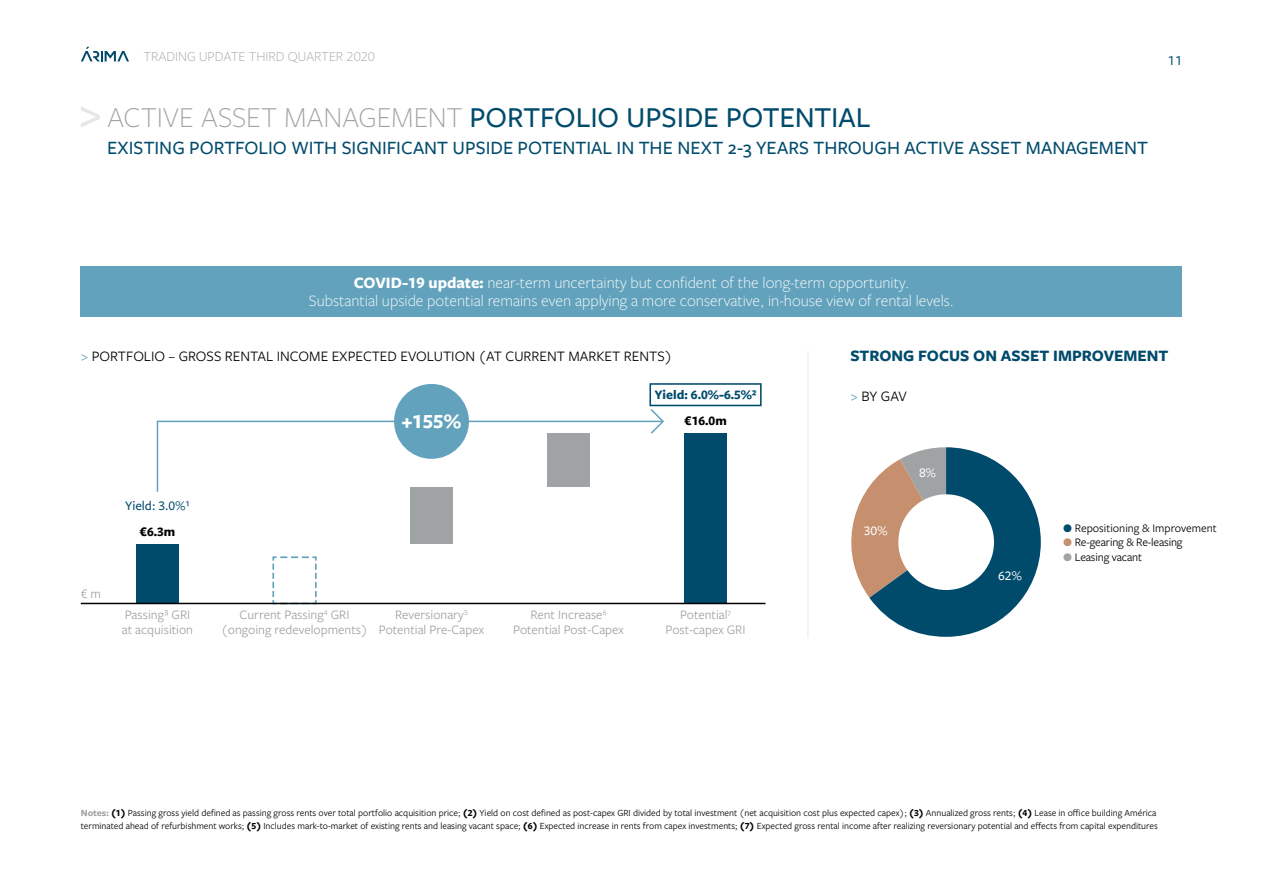
<style>
.page{position:relative;width:1263px;height:893px;background:#fff}
.page>*{position:absolute;margin:0;border:0;box-sizing:border-box;transform-origin:0 0}
.t1{font:500 30px "Freight Sans Pro";letter-spacing:-.005em;color:#004b6c}
.t2{font:700 21px "Freight Sans Pro";color:#fff}
.t3{font:500 19.5px "Freight Sans Pro";color:#004b6c}
.t4{font:300 16.5px/18px "Freight Sans Pro";color:#fff;text-align:center}
.t5{font:700 16.5px "Freight Sans Pro";color:#004b6c}
.t6{font:15px "Freight Sans Pro";color:#000}
.t7{font:300 14.25px "Freight Sans Pro";color:#a0a3a4}
.t8{font:500 14.25px "Freight Sans Pro";color:#004b6c}
.t9{font:13.5px/15px "Freight Sans Pro";color:#a0a3a4;text-align:center}
.t10{font:700 13.5px "Freight Sans Pro";color:#004b6c}
.t11{font:500 13.5px "Freight Sans Pro";color:#004b6c}
.t12{font:700 13.5px "Freight Sans Pro";color:#000}
.t13{font:500 13.5px "Freight Sans Pro";color:#fff}
.t14{font:12px/14.4px "Freight Sans Pro";letter-spacing:-.01em;color:#000}
.t15{font:9.75px/12.8px "Freight Sans Pro";color:#000}
.s1{font-weight:300;color:#a0a3a4}
.s2{font-weight:700}
.s3{color:#63a2bc}
.s4{color:#004b6c}
.s5{color:#c6906f}
.s6{color:#a0a3a4}
.s7{font-weight:700;color:#a0a3a4}
</style>
<div class="page">
<svg style="left:81px;top:47px;width:48px;height:14px"></svg>
<svg style="left:81px;top:107px;width:19px;height:20px"></svg>
<div style="left:649px;top:383px;width:113px;height:23px;border:2px solid #004b6c"></div>
<div style="left:394px;top:384px;width:75px;height:75px;background:#63a2bc;border-radius:50%"></div>
<svg style="left:156px;top:407px;width:508px;height:85px"></svg>
<svg style="left:272px;top:556px;width:45px;height:49px"></svg>
<div style="left:136px;top:544px;width:43px;height:59px;background:#004b6c"></div>
<div style="left:684px;top:433px;width:43px;height:170px;background:#004b6c"></div>
<div style="left:410px;top:487px;width:43px;height:57px;background:#a0a3a4"></div>
<div style="left:547px;top:433px;width:43px;height:54px;background:#a0a3a4"></div>
<hr style="left:81px;top:603px;width:684px;height:1px;background:#000">
<hr style="left:807px;top:351px;width:2px;height:287px;background:#f0f0f1">
<div style="left:81px;top:266px;width:1101px;height:50px;background:#63a2bc"></div>
<svg style="left:851px;top:447px;width:190px;height:190px"></svg>
<div style="left:898px;top:494px;width:96px;height:96px;background:#fff;border-radius:50%"></div>
<h3 class="t7" style="left:143px;top:47px;width:233px">TRADING UPDATE THIRD QUARTER 2020</h3>
<h1 class="t1" style="left:107px;top:97px;width:765px"><span class="s1">ACTIVE ASSET MANAGEMENT</span> PORTFOLIO UPSIDE POTENTIAL</h1>
<h3 class="t3" style="left:107px;top:134px;width:1042px">EXISTING PORTFOLIO WITH SIGNIFICANT UPSIDE POTENTIAL IN THE NEXT 2-3 YEARS THROUGH ACTIVE ASSET MANAGEMENT</h3>
<h3 class="t8" style="left:1168px;top:51px;width:16px">11</h3>
<h3 class="t4" style="left:309px;top:273px;width:647px"><span class="s2">COVID-19 update:</span> near-term uncertainty but confident of the long-term opportunity.<br>Substantial upside potential remains even applying a more conservative, in-house view of rental levels.</h3>
<h3 class="t6" style="left:81px;top:346px;width:593px"><span class="s3">&gt;</span> PORTFOLIO – GROSS RENTAL INCOME EXPECTED EVOLUTION (AT CURRENT MARKET RENTS)</h3>
<h3 class="t10" style="left:655px;top:385px;width:103px">Yield: 6.0%-6.5%²</h3>
<h3 class="t9" style="left:81px;top:585px;width:22px">€ m</h3>
<h3 class="t11" style="left:125px;top:496px;width:66px">Yield: 3.0%¹</h3>
<h3 class="t12" style="left:140px;top:522px;width:37px">€6.3m</h3>
<h3 class="t9" style="left:122px;top:607px;width:73px;text-align:left">Passing³ GRI at acquisition</h3>
<h2 class="t2" style="left:402px;top:406px;width:61px">+155%</h2>
<h3 class="t12" style="left:684px;top:411px;width:44px">€16.0m</h3>
<h3 class="t9" style="left:221px;top:607px;width:148px">Current Passing<sup>4</sup> GRI (ongoing redevelopments)</h3>
<h3 class="t9" style="left:513px;top:607px;width:112px">Rent Increase<sup>6<br></sup>Potential Post-Capex</h3>
<h3 class="t9" style="left:379px;top:607px;width:107px">Reversionary<sup>5<br></sup>Potential Pre-Capex</h3>
<h3 class="t9" style="left:666px;top:607px;width:81px">Potential<sup>7<br></sup>Post-capex GRI</h3>
<h3 class="t5" style="left:850px;top:345px;width:319px">STRONG FOCUS ON ASSET IMPROVEMENT</h3>
<h3 class="t6" style="left:850px;top:386px;width:58px"><span class="s3">&gt;</span> BY GAV</h3>
<h3 class="t13" style="left:864px;top:521px;width:25px">30%</h3>
<h3 class="t13" style="left:919px;top:464px;width:18px">8%</h3>
<h3 class="t13" style="left:998px;top:566px;width:25px">62%</h3>
<p class="t14" style="left:1063px;top:520px;width:155px"><span class="s4">b</span> Repositioning &amp; Improvement <span class="s5">b</span> Re-gearing &amp; Re-leasing<br><span class="s6">b</span> Leasing vacant</p>
<p class="t15" style="left:81px;top:806px;width:1079px"><span class="s7">Notes:</span> <span class="s2">(1)</span> Passing gross yield defined as passing gross rents over total portfolio acquisition price; <span class="s2">(2)</span> Yield on cost defined as post-capex GRI divided by total investment (net acquisition cost plus expected capex); <span class="s2">(3)</span> Annualized gross rents; <span class="s2">(4)</span> Lease in office building América terminated ahead of refurbishment works; <span class="s2">(5)</span> Includes mark-to-market of existing rents and leasing vacant space; <span class="s2">(6)</span> Expected increase in rents from capex investments; <span class="s2">(7)</span> Expected gross rental income after realizing reversionary potential and effects from capital expenditures</p>
</div>
